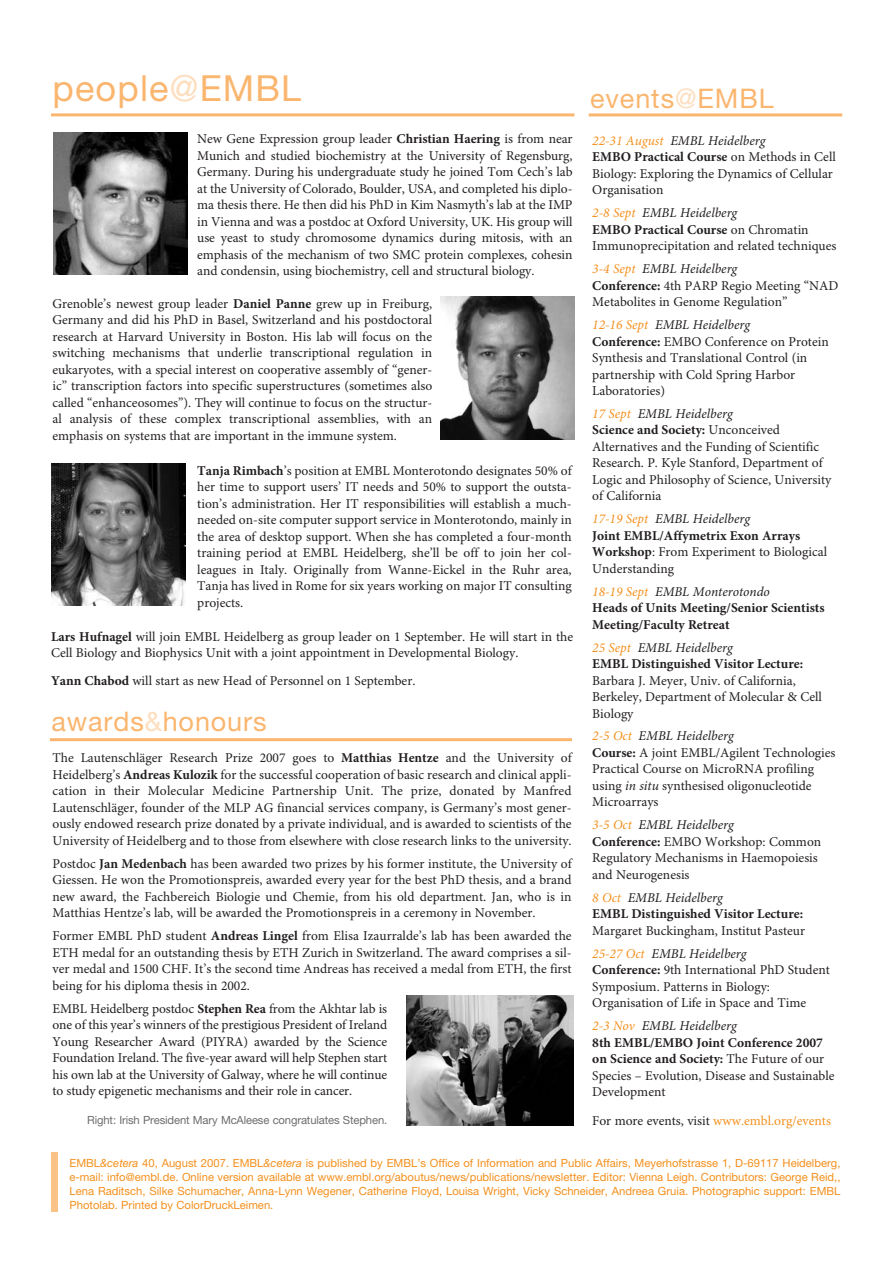
<style>
.page{position:relative;width:893px;height:1263px;background:#fff}
.page>*{position:absolute;margin:0;border:0;box-sizing:border-box;transform-origin:0 0}
.t1{font:36px "Helvetica Neue LT Pro";letter-spacing:.035em;color:#fab66f}
.t2{font:27px "Helvetica Neue LT Pro";letter-spacing:.035em;color:#fab66f}
.t3{font:13.5px/16.5px "Minion Pro";color:#231f20}
.t4{font:700 13.5px/16.5px "Minion Pro";color:#231f20}
.t5{font:11.25px/14.1px "Helvetica Neue LT Pro";color:#f4901d;text-align:justify}
.t6{font:11.25px "Helvetica Neue LT Pro";letter-spacing:-.01em;color:#6c6d70}
.s1{color:#fddebe}
.s2{font-weight:700}
.s3{font-style:italic;color:#f4901d}
.s4{font-style:italic}
.s5{font-weight:400;font-style:italic;color:#f4901d}
.s6{font-weight:400;font-style:italic}
.s7{color:#f4901d}
</style>
<div class="page">
<div style="left:51px;top:1153px;width:7px;height:59px;background:#fbc387"></div>
<hr style="left:50px;top:738px;width:522px;height:3px;background:#fab66f">
<hr style="left:589px;top:113px;width:253px;height:3px;background:#fab66f">
<hr style="left:51px;top:113px;width:523px;height:3px;background:#fab66f">
<img style="left:54px;top:132px;width:133px;height:143px">
<img style="left:440px;top:297px;width:134px;height:143px">
<img style="left:52px;top:463px;width:134px;height:143px">
<img style="left:406px;top:996px;width:167px;height:129px">
<h1 class="t1" style="left:53px;top:75px;width:250px">people<span class="s1">@</span>EMBL</h1>
<p class="t3" style="left:197px;top:132px;width:377px;text-align:justify">New Gene Expression group leader <span class="s2">Christian Haering</span> is from near Munich and studied biochemistry at the University of Regensburg, Germany. During his undergraduate study he joined Tom Cech’s lab at the University of Colorado, Boulder, USA, and completed his diplo&shy;ma thesis there. He then did his PhD in Kim Nasmyth’s lab at the IMP in Vienna and was a postdoc at Oxford University, UK. His group will use yeast to study chromosome dynamics during mitosis, with an emphasis of the mechanism of two SMC protein complexes, cohesin and condensin, using biochemistry, cell and structural biology.</p>
<p class="t3" style="left:53px;top:296px;width:381px;text-align:justify">Grenoble’s newest group leader <span class="s2">Daniel Panne</span> grew up in Freiburg, Germany and did his PhD in Basel, Switzerland and his postdoctoral research at Harvard University in Boston. His lab will focus on the switching mechanisms that underlie transcriptional regulation in eukaryotes, with a special interest on cooperative assembly of “gener&shy;ic” transcription factors into specific superstructures (sometimes also called “enhanceosomes”). They will continue to focus on the structur&shy;al analysis of these complex transcriptional assemblies, with an emphasis on systems that are important in the immune system.</p>
<p class="t3" style="left:197px;top:463px;width:376px;text-align:justify"><span class="s2">Tanja Rimbach</span>’s position at EMBL Monterotondo designates 50% of her time to support users’ IT needs and 50% to support the outsta&shy;tion’s administration. Her IT responsibilities will establish a much&shy;needed on-site computer support service in Monterotondo, mainly in the area of desktop support. When she has completed a four-month training period at EMBL Heidelberg, she’ll be off to join her col&shy;leagues in Italy. Originally from Wanne-Eickel in the Ruhr area, Tanja has lived in Rome for six years working on major IT consulting projects.</p>
<p class="t3" style="left:51px;top:629px;width:524px"><span class="s2">Lars Hufnagel</span> will join EMBL Heidelberg as group leader on 1 September. He will start in the<br>Cell Biology and Biophysics Unit with a joint appointment in Developmental Biology.</p>
<p class="t3" style="left:51px;top:674px;width:366px"><span class="s2">Yann Chabod</span> will start as new Head of Personnel on 1 September.</p>
<h2 class="t2" style="left:51px;top:711px;width:217px">awards<span class="s1">&amp;</span>honours</h2>
<p class="t3" style="left:53px;top:751px;width:521px;text-align:justify">The Lautenschläger Research Prize 2007 goes to <span class="s2">Matthias Hentze</span> and the University of Heidelberg’s <span class="s2">Andreas Kulozik</span> for the successful cooperation of basic research and clinical appli&shy;cation in their Molecular Medicine Partnership Unit. The prize, donated by Manfred Lautenschläger, founder of the MLP AG financial services company, is Germany’s most gener&shy;ously endowed research prize donated by a private individual, and is awarded to scientists of the University of Heidelberg and to those from elsewhere with close research links to the university.</p>
<p class="t3" style="left:53px;top:856px;width:521px;text-align:justify">Postdoc <span class="s2">Jan Medenbach</span> has been awarded two prizes by his former institute, the University of Giessen. He won the Promotionspreis, awarded every year for the best PhD thesis, and a brand new award, the Fachbereich Biologie und Chemie, from his old department. Jan, who is in Matthias Hentze’s lab, will be awarded the Promotionspreis in a ceremony in November.</p>
<p class="t3" style="left:53px;top:929px;width:521px;text-align:justify">Former EMBL PhD student <span class="s2">Andreas Lingel</span> from Elisa Izaurralde’s lab has been awarded the ETH medal for an outstanding thesis by ETH Zurich in Switzerland. The award comprises a sil&shy;ver medal and 1500 CHF. It’s the second time Andreas has received a medal from ETH, the first being for his diploma thesis in 2002.</p>
<p class="t3" style="left:53px;top:1001px;width:336px;text-align:justify">EMBL Heidelberg postdoc <span class="s2">Stephen Rea</span> from the Akhtar lab is one of this year’s winners of the prestigious President of Ireland Young Researcher Award (PIYRA) awarded by the Science Foundation Ireland. The five-year award will help Stephen start his own lab at the University of Galway, where he will continue to study epigenetic mechanisms and their role in cancer.</p>
<p class="t6" style="left:87px;top:1116px;width:302px">Right: Irish President Mary McAleese congratulates Stephen.</p>
<h2 class="t2" style="left:590px;top:89px;width:185px">events<span class="s1">@</span>EMBL</h2>
<p class="t3" style="left:592px;top:133px;width:245px"><span class="s3">22-31 August</span> <span class="s4">EMBL Heidelberg<br></span><span class="s2">EMBO Practical Course</span> on Methods in Cell<br>Biology: Exploring the Dynamics of Cellular<br>Organisation</p>
<p class="t3" style="left:592px;top:206px;width:246px"><span class="s3">2-8 Sept</span> <span class="s4">EMBL Heidelberg<br></span><span class="s2">EMBO Practical Course</span> on Chromatin<br>Immunoprecipitation and related techniques</p>
<p class="t3" style="left:592px;top:262px;width:248px"><span class="s3">3-4 Sept</span> <span class="s4">EMBL Heidelberg<br></span><span class="s2">Conference:</span> 4th PARP Regio Meeting “NAD<br>Metabolites in Genome Regulation”</p>
<p class="t3" style="left:592px;top:318px;width:238px"><span class="s3">12-16 Sept</span> <span class="s4">EMBL Heidelberg<br></span><span class="s2">Conference:</span> EMBO Conference on Protein<br>Synthesis and Translational Control (in partnership with Cold Spring Harbor<br>Laboratories)</p>
<p class="t3" style="left:592px;top:407px;width:241px"><span class="s3">17 Sept</span> <span class="s4">EMBL Heidelberg<br></span><span class="s2">Science and Society:</span> Unconceived Alternatives and the Funding of Scientific Research. P. Kyle Stanford, Department of Logic and Philosophy of Science, University of California</p>
<p class="t3" style="left:592px;top:512px;width:236px"><span class="s3">17-19 Sept</span> <span class="s4">EMBL Heidelberg<br></span><span class="s2">Joint EMBL/Affymetrix Exon Arrays<br>Workshop</span>: From Experiment to Biological<br>Understanding</p>
<p class="t4" style="left:592px;top:584px;width:234px"><span class="s5">18-19 Sept</span> <span class="s6">EMBL Monterotondo<br></span>Heads of Units Meeting/Senior Scientists<br>Meeting/Faculty Retreat</p>
<p class="t4" style="left:592px;top:640px;width:212px"><span class="s5">25 Sept</span> <span class="s6">EMBL Heidelberg<br></span>EMBL Distinguished Visitor Lecture:</p>
<p class="t3" style="left:592px;top:673px;width:231px">Barbara J. Meyer, Univ. of California,<br>Berkeley, Department of Molecular &amp; Cell<br>Biology</p>
<p class="t3" style="left:592px;top:729px;width:245px"><span class="s3">2-5 Oct</span> <span class="s4">EMBL Heidelberg<br></span><span class="s2">Course:</span> A joint EMBL/Agilent Technologies<br>Practical Course on MicroRNA profiling using <span class="s4">in situ</span> synthesised oligonucleotide<br>Microarrays</p>
<p class="t3" style="left:592px;top:818px;width:230px"><span class="s3">3-5 Oct</span> <span class="s4">EMBL Heidelberg<br></span><span class="s2">Conference:</span> EMBO Workshop: Common<br>Regulatory Mechanisms in Haemopoiesis and Neurogenesis</p>
<p class="t4" style="left:592px;top:890px;width:212px"><span class="s5">8 Oct</span> <span class="s6">EMBL Heidelberg<br></span>EMBL Distinguished Visitor Lecture:</p>
<p class="t3" style="left:592px;top:920px;width:214px;line-height:23px">Margaret Buckingham, Institut Pasteur<br><span class="s3">25-27 Oct</span> <span class="s4">EMBL Heidelberg</span></p>
<p class="t3" style="left:592px;top:963px;width:239px"><span class="s2">Conference:</span> 9th International PhD Student<br>Symposium. Patterns in Biology:<br>Organisation of Life in Space and Time</p>
<p class="t3" style="left:592px;top:1019px;width:244px"><span class="s3">2-3 Nov</span> <span class="s4">EMBL Heidelberg<br></span><span class="s2">8th EMBL/EMBO Joint Conference 2007 on Science and Society:</span> The Future of our<br>Species – Evolution, Disease and Sustainable<br>Development</p>
<p class="t3" style="left:592px;top:1114px;width:240px">For more events, visit <span class="s7">www.embl.org/events</span></p>
<p class="t5" style="left:70px;top:1156px;width:772px">EMBL<span class="s4">&amp;cetera</span> 40, August 2007. EMBL<span class="s4">&amp;cetera</span> is published by EMBL’s Office of Information and Public Affairs, Meyerhofstrasse 1, D-69117 Heidelberg, e-mail: info@embl.de. Online version available at www.embl.org/aboutus/news/publications/newsletter. Editor: Vienna Leigh. Contributors: George Reid,, Lena Raditsch, Silke Schumacher, Anna-Lynn Wegener, Catherine Floyd, Louisa Wright, Vicky Schneider, Andreea Gruia. Photographic support: EMBL Photolab. Printed by ColorDruckLeimen.</p>
</div>
